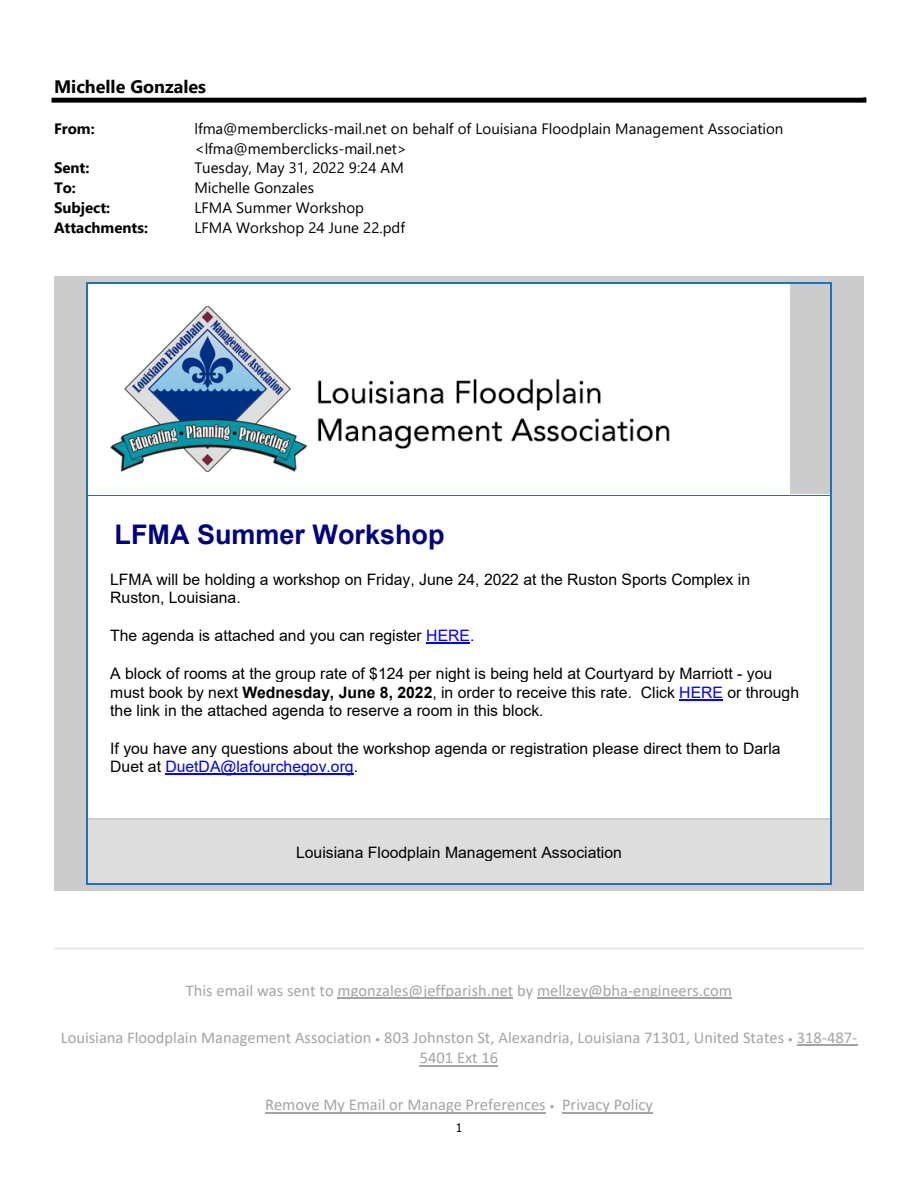
<style>
.page{position:relative;width:918px;height:1188px;background:#fff}
.page>*{position:absolute;margin:0;border:0;box-sizing:border-box;transform-origin:0 0}
.t1{font:700 27px "Arial";color:#000080}
.t2{font:700 18px "Segoe UI";color:#000}
.t3{font:16.5px/20.1px "Calibri";color:#a4a4a4;text-align:center}
.t4{font:15.75px/18.1px "Arial";color:#000}
.t5{font:15px/20px "Segoe UI";color:#000}
.t6{font:700 15px "Segoe UI";color:#000}
.t7{font:12px "Tahoma";color:#000}
.s1{color:#00f}
.s2{font-weight:700}
.s3{font-size:10.5px}
</style>
<div class="page">
<div style="left:54px;top:98px;width:810px;height:5px;background:#000"></div>
<div style="left:54px;top:277px;width:810px;height:613px;background:#ccc"></div>
<div style="left:88px;top:283px;width:702px;height:212px;background:#fff"></div>
<img style="left:110px;top:306px;width:560px;height:166px">
<div style="left:88px;top:496px;width:742px;height:322px;background:#fff"></div>
<hr style="left:426px;top:643px;width:44px;height:1px;background:#00f">
<hr style="left:679px;top:699px;width:44px;height:1px;background:#00f">
<hr style="left:165px;top:774px;width:189px;height:1px;background:#00f">
<hr style="left:88px;top:495px;width:742px;height:1px;background:#fff">
<div style="left:110px;top:843px;width:698px;height:18px;background:#ddd"></div>
<div style="left:88px;top:861px;width:742px;height:23px;background:#ddd"></div>
<div style="left:88px;top:820px;width:742px;height:23px;background:#ddd"></div>
<hr style="left:87px;top:282px;width:744px;height:2px;background:#2371bc">
<hr style="left:87px;top:884px;width:744px;height:1px;background:#2371bc">
<hr style="left:87px;top:284px;width:1px;height:600px;background:#2371bc">
<hr style="left:830px;top:284px;width:1px;height:600px;background:#2371bc">
<hr style="left:54px;top:947px;width:810px;height:2px;background:#eee">
<hr style="left:338px;top:998px;width:175px;height:1px;background:#a4a4a4">
<hr style="left:537px;top:998px;width:195px;height:1px;background:#a4a4a4">
<hr style="left:797px;top:1045px;width:60px;height:1px;background:#a4a4a4">
<hr style="left:420px;top:1065px;width:78px;height:1px;background:#a4a4a4">
<hr style="left:265px;top:1112px;width:281px;height:1px;background:#a4a4a4">
<hr style="left:562px;top:1112px;width:91px;height:1px;background:#a4a4a4">
<p class="t2" style="left:54px;top:74px;width:154px">Michelle Gonzales</p>
<p class="t6" style="left:54px;top:118px;width:42px">From:</p>
<p class="t5" style="left:194px;top:118px;width:591px">lfma@memberclicks-mail.net on behalf of Louisiana Floodplain Management Association &lt;lfma@memberclicks-mail.net&gt;</p>
<p class="t6" style="left:54px;top:157px;width:37px">Sent:</p>
<p class="t5" style="left:194px;top:157px;width:211px">Tuesday, May 31, 2022 9:24 AM</p>
<p class="t6" style="left:54px;top:177px;width:24px">To:</p>
<p class="t5" style="left:194px;top:177px;width:121px">Michelle Gonzales</p>
<p class="t6" style="left:54px;top:197px;width:58px">Subject:</p>
<p class="t5" style="left:194px;top:197px;width:171px">LFMA Summer Workshop</p>
<p class="t6" style="left:54px;top:217px;width:96px">Attachments:</p>
<p class="t5" style="left:194px;top:217px;width:212px">LFMA Workshop 24 June 22.pdf</p>
<h1 class="t1" style="left:115px;top:519px;width:332px">LFMA Summer Workshop</h1>
<p class="t4" style="left:110px;top:570px;width:641px">LFMA will be holding a workshop on Friday, June 24, 2022 at the Ruston Sports Complex in<br>Ruston, Louisiana.</p>
<p class="t4" style="left:110px;top:627px;width:366px">The agenda is attached and you can register <span class="s1">HERE</span>.</p>
<p class="t4" style="left:110px;top:665px;width:690px">A block of rooms at the group rate of $124 per night is being held at Courtyard by Marriott - you must book by next <span class="s2">Wednesday, June 8, 2022</span>, in order to receive this rate. Click <span class="s1">HERE</span> or through the link in the attached agenda to reserve a room in this block.</p>
<p class="t4" style="left:110px;top:739px;width:672px">If you have any questions about the workshop agenda or registration please direct them to Darla<br>Duet at <span class="s1">DuetDA@lafourchegov.org</span>.</p>
<p class="t4" style="left:296px;top:843px;width:327px">Louisiana Floodplain Management Association</p>
<p class="t3" style="left:186px;top:982px;width:548px">This email was sent to mgonzales@jeffparish.net by mellzey@bha‐engineers.com</p>
<p class="t3" style="left:61px;top:1029px;width:798px">Louisiana Floodplain Management Association <span class="s3">•</span> 803 Johnston St, Alexandria, Louisiana 71301, United States <span class="s3">•</span> 318‐487‐<br>5401 Ext 16</p>
<p class="t3" style="left:265px;top:1096px;width:389px">Remove My Email or Manage Preferences <span class="s3">•</span> Privacy Policy</p>
<p class="t7" style="left:456px;top:1120px;width:8px">1</p>
</div>
